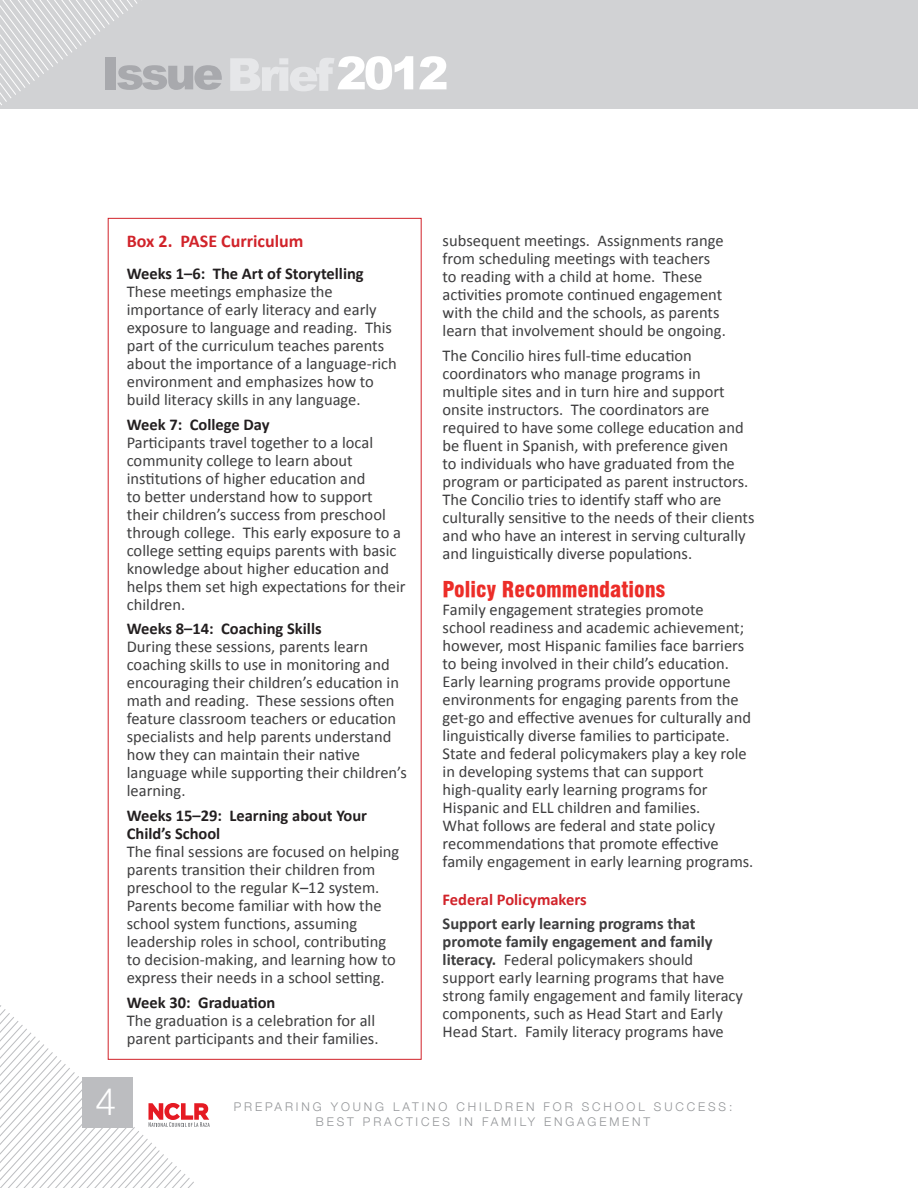
<style>
.page{position:relative;width:918px;height:1188px;background:#fff}
.page>*{position:absolute;margin:0;border:0;box-sizing:border-box;transform-origin:0 0}
.t1{font:300 37.5px "Helvetica Neue";color:#fff}
.subtitulo{font:21px "Halvett Black Cond";color:#ec2d28}
.body_text{font:700 18px "Calibri";color:#d1232a}
.body_text-2{font:16.5px/18px "Calibri";color:#3e3e3f}
.List_Paragraph{font:16.5px/18px "Calibri";color:#3e3e3f}
.t2{font:700 16.5px "Calibri";color:#231f20}
.body_text-3{font:700 16.5px "Calibri";color:#d1232a}
.t3{font:300 12px/14.4px "Helvetica Neue";letter-spacing:.24em;color:#939598;text-align:center}
.s1{font-weight:700}
</style>
<div class="page">
<div style="left:1px;top:0;width:917px;height:108px;background:#d1d2d4"></div>
<svg style="left:0;top:0;width:222px;height:106px"></svg>
<svg style="left:230px;top:56px;width:183px;height:35px"></svg>
<svg style="left:419px;top:56px;width:28px;height:33px"></svg>
<svg style="left:0;top:1005px;width:210px;height:183px"></svg>
<p class="body_text" style="left:127px;top:230px;width:178px">Box 2. PASE Curriculum</p>
<p class="t2" style="left:127px;top:263px;width:238px">Weeks 1–6: The Art of Storytelling</p>
<p class="body_text-2" style="left:127px;top:282px;width:272px">These meetings emphasize the importance of early literacy and early exposure to language and reading. This part of the curriculum teaches parents about the importance of a language-rich environment and emphasizes how to build literacy skills in any language.</p>
<p class="t2" style="left:127px;top:414px;width:144px">Week 7: College Day</p>
<p class="body_text-2" style="left:127px;top:432px;width:280px">Participants travel together to a local community college to learn about institutions of higher education and<br>to better understand how to support their children’s success from preschool through college. This early exposure to a college setting equips parents with basic knowledge about higher education and helps them set high expectations for their children.</p>
<p class="t2" style="left:127px;top:618px;width:196px">Weeks 8–14: Coaching Skills</p>
<p class="body_text-2" style="left:127px;top:637px;width:282px">During these sessions, parents learn coaching skills to use in monitoring and encouraging their children’s education in math and reading. These sessions often feature classroom teachers or education specialists and help parents understand how they can maintain their native language while supporting their children’s learning.</p>
<p class="t2" style="left:127px;top:805px;width:242px">Weeks 15–29: Learning about Your</p>
<p class="t2" style="left:127px;top:823px;width:95px">Child’s School</p>
<p class="body_text-2" style="left:127px;top:842px;width:274px">The final sessions are focused on helping parents transition their children from preschool to the regular K–12 system.<br>Parents become familiar with how the school system functions, assuming leadership roles in school, contributing to decision-making, and learning how to express their needs in a school setting.</p>
<p class="t2" style="left:127px;top:992px;width:150px">Week 30: Graduation</p>
<p class="body_text-2" style="left:127px;top:1011px;width:253px">The graduation is a celebration for all parent participants and their families.</p>
<p class="body_text-2" style="left:443px;top:231px;width:285px">subsequent meetings. Assignments range from scheduling meetings with teachers to reading with a child at home. These activities promote continued engagement with the child and the schools, as parents learn that involvement should be ongoing.</p>
<p class="body_text-2" style="left:443px;top:346px;width:313px">The Concilio hires full-time education coordinators who manage programs in multiple sites and in turn hire and support onsite instructors. The coordinators are required to have some college education and be fluent in Spanish, with preference given<br>to individuals who have graduated from the program or participated as parent instructors.<br>The Concilio tries to identify staff who are culturally sensitive to the needs of their clients and who have an interest in serving culturally and linguistically diverse populations.</p>
<p class="subtitulo" style="left:443px;top:576px;width:224px">Policy Recommendations</p>
<p class="body_text-2" style="left:443px;top:600px;width:310px">Family engagement strategies promote<br>school readiness and academic achievement; however, most Hispanic families face barriers to being involved in their child’s education.<br>Early learning programs provide opportune environments for engaging parents from the get-go and effective avenues for culturally and linguistically diverse families to participate.<br>State and federal policymakers play a key role in developing systems that can support</p>
<p class="body_text-2" style="left:443px;top:780px;width:312px">high-quality early learning programs for Hispanic and ELL children and families.<br>What follows are federal and state policy recommendations that promote effective family engagement in early learning programs.</p>
<p class="body_text-3" style="left:443px;top:889px;width:146px">Federal Policymakers</p>
<p class="List_Paragraph" style="left:443px;top:914px;width:302px"><span class="s1">Support early learning programs that promote family engagement and family literacy.</span> Federal policymakers should support early learning programs that have strong family engagement and family literacy components, such as Head Start and Early Head Start. Family literacy programs have</p>
<h1 class="t1" style="left:96px;top:1079px;width:22px">4</h1>
<p class="t3" style="left:234px;top:1100px;width:500px">PREPARING YOUNG LATINO CHILDREN FOR SCHOOL SUCCESS:<br>BEST PRACTICES IN FAMILY ENGAGEMENT</p>
</div>
